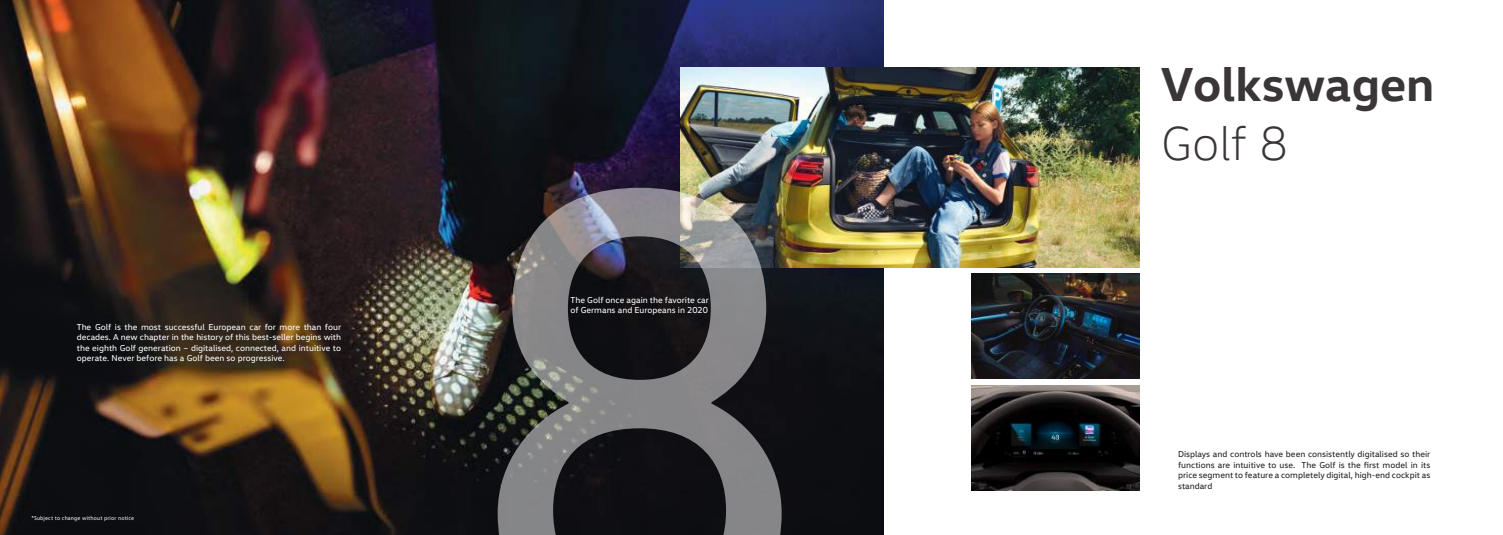
<style>
.page{position:relative;width:1503px;height:535px;background:#fff}
.page>*{position:absolute;margin:0;border:0;box-sizing:border-box;transform-origin:0 0}
.t1{font:637.88px "VW Text";color:#fff}
.t2{font:700 48.56px "VW Head";color:#3a3536}
.t3{font:300 48.56px "VW Head";color:#3a3536}
.t4{font:8.75px/10.5px "VW Head";color:#fff;text-align:justify}
.t5{font:8.75px/10.5px "VW Head";color:#241f1f;text-align:justify}
.t6{font:5.77px "VW Text";letter-spacing:.02em;color:#fff}
</style>
<div class="page">
<img style="left:0;top:0;width:883px;height:535px">
<img style="left:971px;top:274px;width:168px;height:105px">
<img style="left:971px;top:385px;width:168px;height:105px">
<img style="left:680px;top:67px;width:459px;height:200px">
<p class="t4" style="left:77px;top:321px;width:266px">The Golf is the most successful European car for more than four decades. A new chapter in the history of this best-seller begins with the eighth Golf generation – digitalised, connected, and intuitive to operate. Never before has a Golf been so progressive.</p>
<p class="t6" style="left:31px;top:515px;width:104px">*Subject to change without prior notice</p>
<h1 class="t1" style="left:464px;top:18px;width:352px">8</h1>
<p class="t4" style="left:570px;top:294px;width:140px">The Golf once again the favorite car of Germans and Europeans in 2020</p>
<h2 class="t2" style="left:1161px;top:53px;width:275px">Volkswagen</h2>
<h2 class="t3" style="left:1161px;top:114px;width:128px">Golf 8</h2>
<p class="t5" style="left:1178px;top:449px;width:254px">Displays and controls have been consistently digitalised so their functions are intuitive to use. The Golf is the first model in its price segment to feature a completely digital, high-end cockpit as standard</p>
</div>
